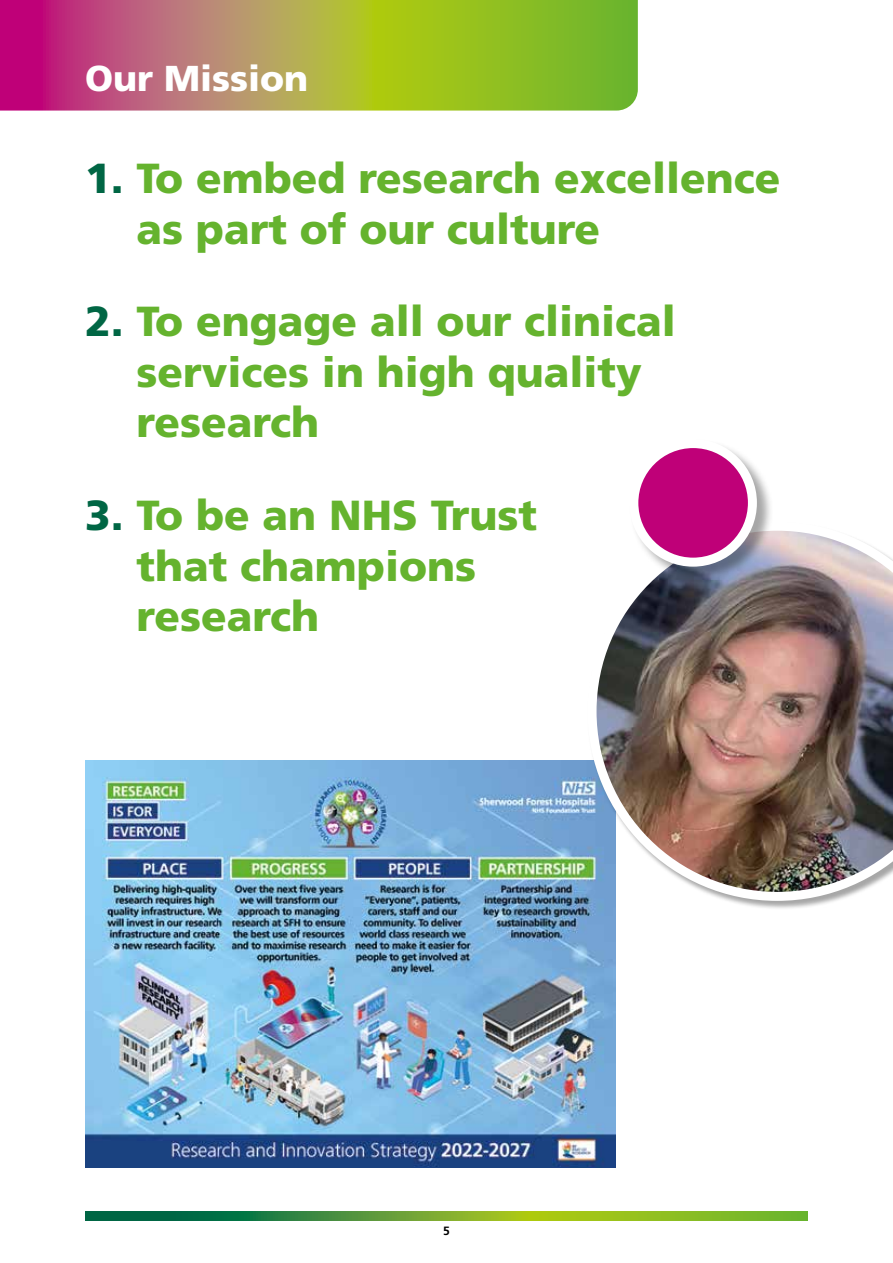
<style>
.page{position:relative;width:893px;height:1263px;background:#fff}
.page>*{position:absolute;margin:0;border:0;box-sizing:border-box;transform-origin:0 0}
.t1{font:900 42px/50.4px "Frutiger LT Com";color:#65b32e}
.t2{font:900 36px "Frutiger LT Com";color:#fff}
.t3{font:700 12px "Frutiger LT Com";color:#000}
.s1{color:#064}
</style>
<div class="page">
<svg style="left:85px;top:1212px;width:723px;height:8px;background:#5d9f30"></svg>
<svg style="left:0;top:0;width:638px;height:111px;background:#a8914c"></svg>
<img style="left:85px;top:761px;width:530px;height:407px">
<div style="left:588px;top:522px;width:305px;height:388px;background:#000;opacity:.35"></div>
<img style="left:587px;top:522px;width:306px;height:379px">
<div style="left:630px;top:439px;width:143px;height:144px;background:#000;opacity:.35"></div>
<div style="left:634px;top:444px;width:118px;height:118px;background:#bf0078;border-radius:50%"></div>
<div style="left:629px;top:439px;width:128px;height:128px;border:9px solid #fff;border-radius:50%"></div>
<p class="t2" style="left:85px;top:56px;width:225px">Our Mission</p>
<p class="t1" style="left:136px;top:153px;width:645px;text-indent:-51px"><span class="s1">1.</span> To embed research excellence as part of our culture</p>
<p class="t1" style="left:136px;top:296px;width:541px;text-indent:-51px"><span class="s1">2.</span> To engage all our clinical services in high quality research</p>
<p class="t1" style="left:136px;top:490px;width:402px;text-indent:-51px"><span class="s1">3.</span> To be an NHS Trust that champions research</p>
<p class="t3" style="left:443px;top:1223px;width:8px">5</p>
</div>
